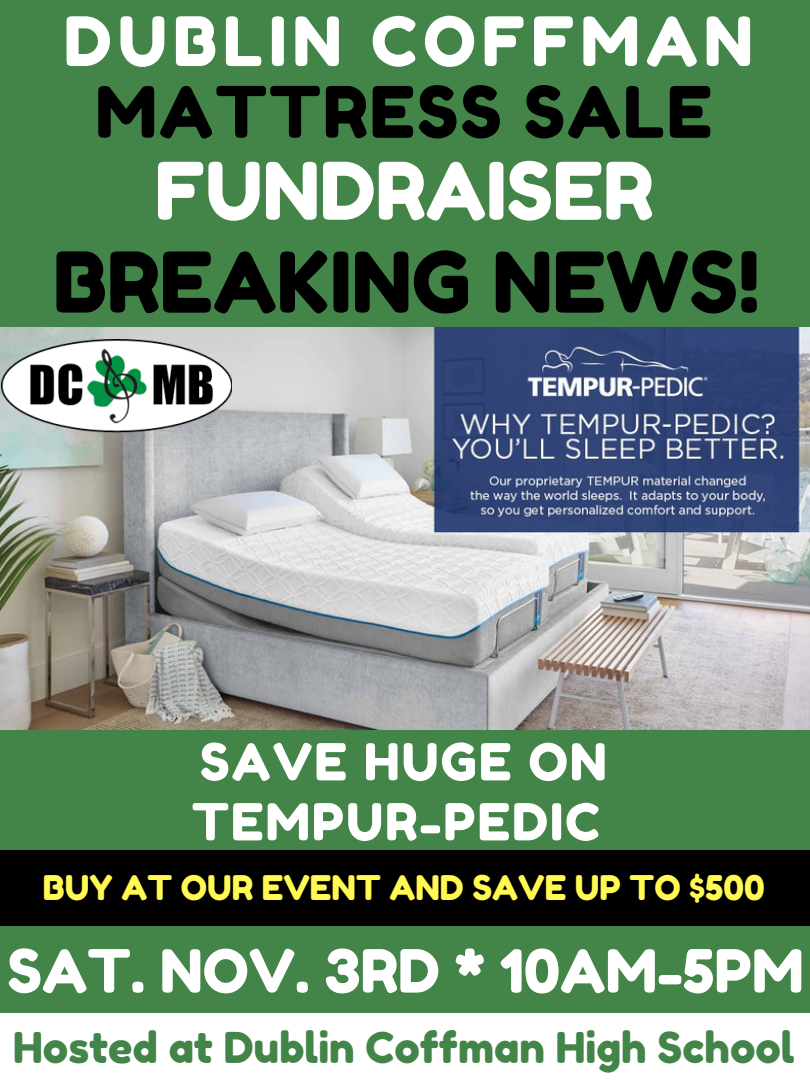
<style>
.page{position:relative;width:810px;height:1080px;background:#438449}
.page>*{position:absolute;margin:0;border:0;box-sizing:border-box;transform-origin:0 0}
.t1{font:83.5px "Fredoka One";color:#000}
.t2{font:79.25px "Fredoka One";color:#fff}
.t3{font:70.75px "Fredoka One";letter-spacing:.03em;color:#000}
.t4{font:67.94px "Fredoka One";letter-spacing:.09em;color:#fff}
.t5{font:59.44px "Fredoka One";color:#fff}
.t6{font:50.94px/60px "Fredoka One";letter-spacing:.04em;color:#fff}
.t7{font:42.44px "Fredoka One";color:#438449}
.t8{font:33.94px "Fredoka One";color:#fff952}
</style>
<div class="page">
<img style="left:0;top:327px;width:810px;height:402px">
<div style="left:0;top:850px;width:810px;height:76px;background:#000"></div>
<div style="left:0;top:1013px;width:810px;height:67px;background:#fff"></div>
<img style="left:2px;top:340px;width:229px;height:92px">
<h3 class="t4" style="left:64px;top:0;width:690px">DUBLIN COFFMAN</h3>
<h3 class="t3" style="left:95px;top:69px;width:618px">MATTRESS SALE</h3>
<h2 class="t2" style="left:155px;top:143px;width:500px">FUNDRAISER</h2>
<h1 class="t1" style="left:53px;top:231px;width:709px">BREAKING NEWS!</h1>
<p class="t6" style="left:192px;top:732px;width:416px">SAVE HUGE ON<br>TEMPUR-PEDIC</p>
<p class="t8" style="left:43px;top:866px;width:723px">BUY AT OUR EVENT AND SAVE UP TO $500</p>
<h3 class="t5" style="left:7px;top:935px;width:798px">SAT. NOV. 3RD * 10AM-5PM</h3>
<p class="t7" style="left:13px;top:1022px;width:783px">Hosted at Dublin Coffman High School</p>
</div>
